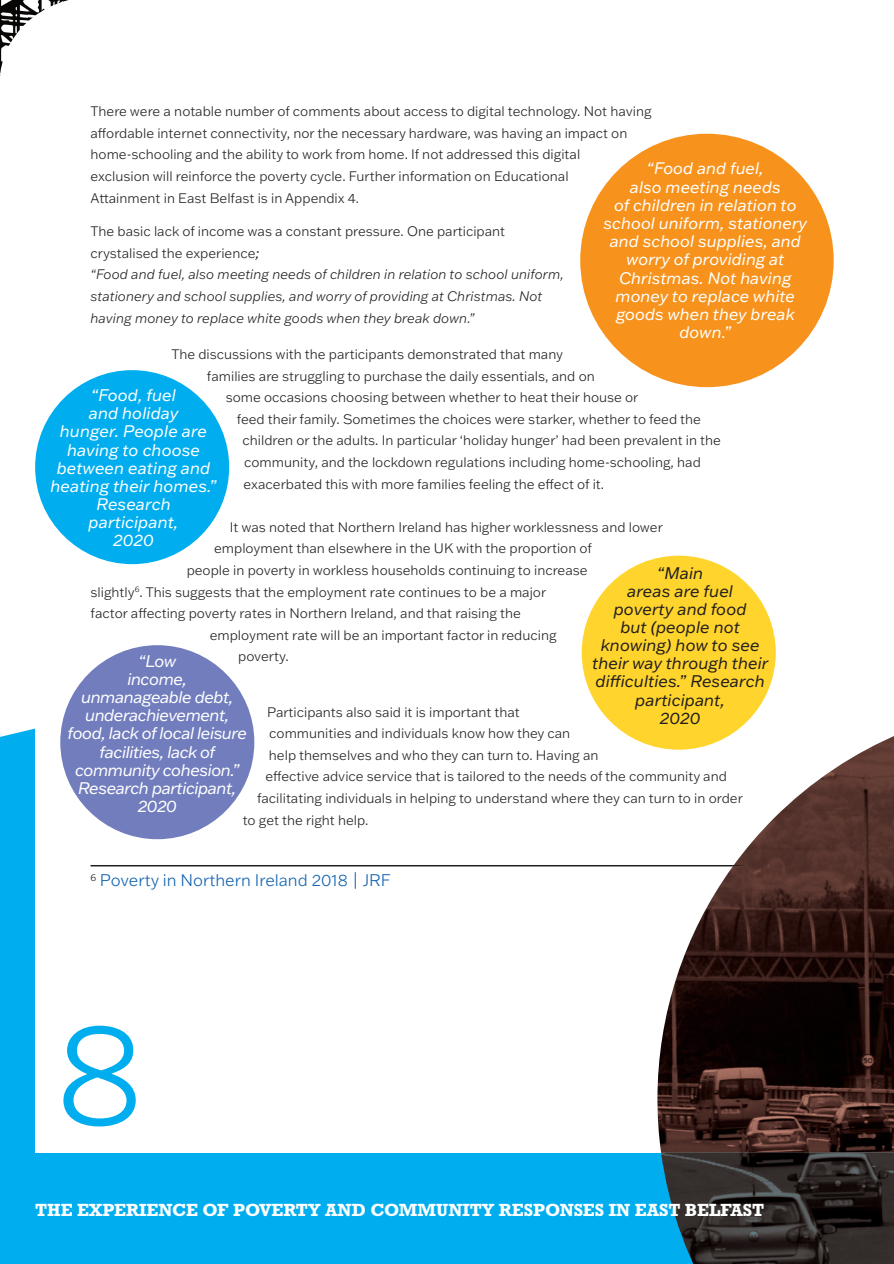
<style>
.page{position:relative;width:894px;height:1264px;background:#fff}
.page>*{position:absolute;margin:0;border:0;box-sizing:border-box;transform-origin:0 0}
.t1{font:300 144px "Franklin Gothic ATF";color:#00aeef}
.t2{font:italic 16.5px/18.1px "Franklin Gothic ATF";letter-spacing:-.03em;color:#fff;text-align:center}
.t3{font:italic 16.5px/18.1px "Franklin Gothic ATF";color:#231f20;text-align:center}
.t4{font:italic 16.5px/18.1px "Franklin Gothic ATF";color:#fff;text-align:center}
.t5{font:700 16.5px "Rockwell";color:#fff}
.t6{font:300 16.5px "Franklin Gothic ATF";color:#1364b1}
.t7{font:italic 16.35px/18.1px "Franklin Gothic ATF";color:#fff;text-align:center}
.t8{font:300 13.5px/21.6px "Franklin Gothic ATF";color:#231f20}
.t9{font:italic 300 13.5px/21.6px "Franklin Gothic ATF";color:#231f20}
.s1{font-style:normal}
.s2{font-weight:400}
</style>
<div class="page">
<div style="left:0;top:728px;width:661px;height:536px;background:#00aeef"></div>
<div style="left:35px;top:213px;width:859px;height:939px;background:#fff"></div>
<svg style="left:0;top:0;width:69px;height:76px"></svg>
<hr style="left:91px;top:865px;width:652px;height:1px;background:#231f20">
<div style="left:580px;top:134px;width:254px;height:253px;background:#f7931d;border-radius:50%"></div>
<div style="left:35px;top:370px;width:194px;height:194px;background:#00aeef;border-radius:50%"></div>
<div style="left:582px;top:556px;width:194px;height:194px;background:#ffd42c;border-radius:50%"></div>
<div style="left:60px;top:645px;width:194px;height:194px;background:#717dbd;border-radius:50%"></div>
<img style="left:661px;top:1152px;width:233px;height:112px">
<img style="left:657px;top:730px;width:237px;height:422px">
<p class="t8" style="left:91px;top:102px;width:562px">There were a notable number of comments about access to digital technology. Not having affordable internet connectivity, nor the necessary hardware, was having an impact on home-schooling and the ability to work from home. If not addressed this digital<br>exclusion will reinforce the poverty cycle. Further information on Educational<br>Attainment in East Belfast is in Appendix 4.</p>
<p class="t9" style="left:91px;top:222px;width:475px"><span class="s1">The basic lack of income was a constant pressure. One participant crystalised the experience</span><span class="s2">;<br></span>“Food and fuel, also meeting needs of children in relation to school uniform, stationery and school supplies, and worry of providing at Christmas. Not having money to replace white goods when they break down.”</p>
<p class="t8" style="left:171px;top:345px;width:393px">The discussions with the participants demonstrated that many</p>
<p class="t8" style="left:207px;top:366px;width:389px">families are struggling to purchase the daily essentials, and on</p>
<p class="t8" style="left:226px;top:388px;width:414px">some occasions choosing between whether to heat their house or</p>
<p class="t8" style="left:237px;top:410px;width:466px">feed their family. Sometimes the choices were starker, whether to feed the</p>
<p class="t8" style="left:242px;top:431px;width:480px">children or the adults. In particular ‘holiday hunger’ had been prevalent in the</p>
<p class="t8" style="left:244px;top:453px;width:458px">community, and the lockdown regulations including home-schooling, had</p>
<p class="t8" style="left:244px;top:474px;width:362px">exacerbated this with more families feeling the effect of it.</p>
<p class="t8" style="left:230px;top:518px;width:434px">It was noted that Northern Ireland has higher worklessness and lower</p>
<p class="t8" style="left:214px;top:539px;width:379px">employment than elsewhere in the UK with the proportion of</p>
<p class="t8" style="left:187px;top:561px;width:402px">people in poverty in workless households continuing to increase</p>
<p class="t8" style="left:91px;top:582px;width:457px">slightly<sup>6</sup>. This suggests that the employment rate continues to be a major</p>
<p class="t8" style="left:91px;top:604px;width:432px">factor affecting poverty rates in Northern Ireland, and that raising the</p>
<p class="t8" style="left:210px;top:626px;width:348px">employment rate will be an important factor in reducing</p>
<p class="t8" style="left:238px;top:647px;width:52px">poverty.</p>
<p class="t7" style="left:603px;top:161px;width:205px">“Food and fuel,<br>also meeting needs<br>of children in relation to school uniform, stationery and school supplies, and worry of providing at<br>Christmas. Not having money to replace white goods when they break down.”</p>
<p class="t4" style="left:51px;top:388px;width:167px">“Food, fuel<br>and holiday<br>hunger. People are having to choose between eating and heating their homes.”<br>Research participant,<br>2020</p>
<p class="t3" style="left:592px;top:565px;width:178px">“Main<br>areas are fuel<br>poverty and food<br>but (people not knowing) how to see their way through their difficulties.” Research participant,<br>2020</p>
<p class="t2" style="left:68px;top:653px;width:181px">“Low<br>income,<br>unmanageable debt, underachievement, food, lack of local leisure facilities, lack of community cohesion.”<br>Research participant,<br>2020</p>
<p class="t8" style="left:267px;top:702px;width:254px">Participants also said it is important that</p>
<p class="t8" style="left:269px;top:724px;width:302px">communities and individuals know how they can</p>
<p class="t8" style="left:269px;top:746px;width:331px">help themselves and who they can turn to. Having an</p>
<p class="t8" style="left:265px;top:767px;width:463px">effective advice service that is tailored to the needs of the community and</p>
<p class="t8" style="left:257px;top:789px;width:487px">facilitating individuals in helping to understand where they can turn to in order</p>
<p class="t8" style="left:243px;top:810px;width:127px">to get the right help.</p>
<p class="t6" style="left:91px;top:874px;width:302px"><sup>6</sup> Poverty in Northern Ireland 2018 | JRF</p>
<h1 class="t1" style="left:56px;top:1021px;width:90px">8</h1>
<p class="t5" style="left:35px;top:1200px;width:730px">THE EXPERIENCE OF POVERTY AND COMMUNITY RESPONSES IN EAST BELFAST</p>
</div>
